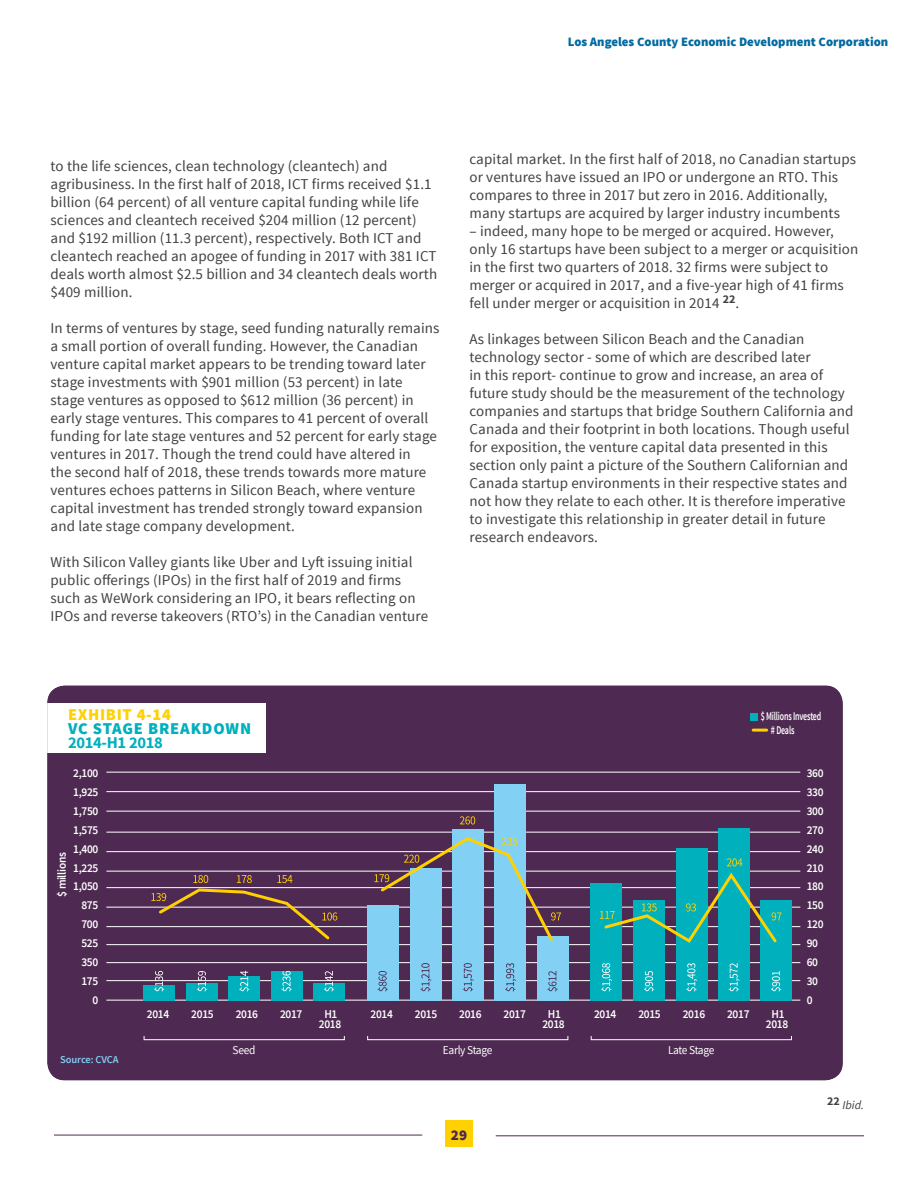
<style>
.page{position:relative;width:918px;height:1188px;background:#fff}
.page>*{position:absolute;margin:0;border:0;box-sizing:border-box;transform-origin:0 0}
.t1{font:900 16.5px "Source Sans Pro";letter-spacing:.05em;color:#00b0bd}
.t2{font:900 16.5px "Source Sans Pro";letter-spacing:.04em;color:#ffd100}
.t3{font:700 16.5px "Source Sans Pro";letter-spacing:-.02em;color:#00b0bd}
.t4{font:15px/18px "Source Sans Pro";letter-spacing:.01em;color:#414042}
.t5{font:900 15px "Source Sans Pro";color:#4e2951}
.t6{font:900 12.75px "Source Sans Pro";color:#006aa1}
.t7{font:600 12px/18.9px "Source Sans Pro";letter-spacing:-.03em;color:#fff;text-align:right;scale:.95 1}
.t8{font:12px "Source Sans Pro";letter-spacing:-.03em;color:#fff;scale:.95 1}
.t9{font:italic 12px "Source Sans Pro";color:#414042}
.t10{font:600 11.7px/13.5px "Source Sans Pro";letter-spacing:-.02em;color:#fff;scale:.68 1}
.t11{font:600 10.5px "Source Sans Pro";letter-spacing:-.01em;color:#82d1f5}
</style>
<div class="page">
<hr style="left:54px;top:1135px;width:368px;height:1px;background:#4e2951">
<hr style="left:496px;top:1135px;width:368px;height:1px;background:#4e2951">
<div style="left:445px;top:1120px;width:28px;height:27px;background:#ffd100"></div>
<div style="left:47px;top:685px;width:796px;height:396px;background:#4e2951"></div>
<div style="left:47px;top:703px;width:219px;height:50px;background:#fff"></div>
<hr style="left:106px;top:772px;width:694px;height:1px;background:#fff">
<hr style="left:106px;top:791px;width:694px;height:1px;background:#fff">
<hr style="left:106px;top:811px;width:694px;height:1px;background:#fff">
<hr style="left:106px;top:832px;width:694px;height:1px;background:#fff">
<hr style="left:106px;top:851px;width:694px;height:1px;background:#fff">
<hr style="left:106px;top:871px;width:694px;height:1px;background:#fff">
<hr style="left:106px;top:887px;width:694px;height:1px;background:#fff">
<hr style="left:106px;top:907px;width:694px;height:1px;background:#fff">
<hr style="left:106px;top:926px;width:694px;height:1px;background:#fff">
<hr style="left:106px;top:944px;width:694px;height:1px;background:#fff">
<hr style="left:106px;top:962px;width:694px;height:1px;background:#fff">
<hr style="left:106px;top:980px;width:694px;height:1px;background:#fff">
<hr style="left:106px;top:1000px;width:694px;height:1px;background:#fff">
<div style="left:750px;top:713px;width:8px;height:7px;background:#00b0bd"></div>
<hr style="left:753px;top:729px;width:14px;height:3px;background:#ffd100">
<div style="left:143px;top:985px;width:32px;height:16px;background:#00b0bd"></div>
<svg style="left:154px;top:971px;width:10px;height:21px"></svg>
<div style="left:144px;top:1036px;width:201px;height:4px;border:1px solid #fff"></div>
<div style="left:186px;top:983px;width:32px;height:18px;background:#00b0bd"></div>
<div style="left:229px;top:976px;width:31px;height:25px;background:#00b0bd"></div>
<div style="left:271px;top:971px;width:32px;height:30px;background:#00b0bd"></div>
<div style="left:313px;top:983px;width:32px;height:18px;background:#00b0bd"></div>
<svg style="left:197px;top:971px;width:10px;height:21px"></svg>
<svg style="left:239px;top:971px;width:10px;height:21px"></svg>
<svg style="left:282px;top:971px;width:10px;height:21px"></svg>
<svg style="left:324px;top:971px;width:10px;height:21px"></svg>
<div style="left:367px;top:905px;width:32px;height:96px;background:#82d1f5"></div>
<svg style="left:378px;top:971px;width:10px;height:21px"></svg>
<div style="left:367px;top:1036px;width:201px;height:4px;border:1px solid #fff"></div>
<div style="left:410px;top:868px;width:31px;height:133px;background:#82d1f5"></div>
<div style="left:452px;top:829px;width:32px;height:172px;background:#82d1f5"></div>
<div style="left:494px;top:784px;width:32px;height:217px;background:#82d1f5"></div>
<div style="left:537px;top:936px;width:31px;height:65px;background:#82d1f5"></div>
<svg style="left:420px;top:963px;width:11px;height:29px"></svg>
<svg style="left:463px;top:963px;width:11px;height:29px"></svg>
<svg style="left:505px;top:963px;width:11px;height:29px"></svg>
<svg style="left:547px;top:971px;width:11px;height:21px"></svg>
<div style="left:591px;top:883px;width:31px;height:118px;background:#00b0bd"></div>
<svg style="left:601px;top:963px;width:11px;height:29px"></svg>
<div style="left:591px;top:1036px;width:201px;height:4px;border:1px solid #fff"></div>
<div style="left:633px;top:900px;width:32px;height:101px;background:#00b0bd"></div>
<div style="left:676px;top:848px;width:31px;height:153px;background:#00b0bd"></div>
<div style="left:718px;top:828px;width:32px;height:173px;background:#00b0bd"></div>
<div style="left:760px;top:900px;width:32px;height:101px;background:#00b0bd"></div>
<svg style="left:644px;top:971px;width:10px;height:21px"></svg>
<svg style="left:686px;top:963px;width:11px;height:29px"></svg>
<svg style="left:729px;top:963px;width:11px;height:29px"></svg>
<svg style="left:771px;top:971px;width:10px;height:21px"></svg>
<svg style="left:151px;top:875px;width:186px;height:67px;background:#603c53"></svg>
<svg style="left:460px;top:816px;width:15px;height:9px"></svg>
<svg style="left:374px;top:835px;width:187px;height:108px"></svg>
<svg style="left:600px;top:858px;width:182px;height:87px"></svg>
<p class="t6" style="left:568px;top:34px;width:322px">Los Angeles County Economic Development Corporation</p>
<p class="t4" style="left:51px;top:158px;width:388px">to the life sciences, clean technology (cleantech) and agribusiness. In the first half of 2018, ICT firms received $1.1 billion (64 percent) of all venture capital funding while life sciences and cleantech received $204 million (12 percent) and $192 million (11.3 percent), respectively. Both ICT and cleantech reached an apogee of funding in 2017 with 381 ICT deals worth almost $2.5 billion and 34 cleantech deals worth $409 million.</p>
<p class="t4" style="left:51px;top:320px;width:391px">In terms of ventures by stage, seed funding naturally remains a small portion of overall funding. However, the Canadian venture capital market appears to be trending toward later stage investments with $901 million (53 percent) in late stage ventures as opposed to $612 million (36 percent) in early stage ventures. This compares to 41 percent of overall funding for late stage ventures and 52 percent for early stage ventures in 2017. Though the trend could have altered in<br>the second half of 2018, these trends towards more mature ventures echoes patterns in Silicon Beach, where venture capital investment has trended strongly toward expansion and late stage company development.</p>
<p class="t4" style="left:51px;top:554px;width:379px">With Silicon Valley giants like Uber and Lyft issuing initial public offerings (IPOs) in the first half of 2019 and firms such as WeWork considering an IPO, it bears reflecting on IPOs and reverse takeovers (RTO’s) in the Canadian venture</p>
<p class="t4" style="left:469px;top:150px;width:388px">capital market. In the first half of 2018, no Canadian startups or ventures have issued an IPO or undergone an RTO. This compares to three in 2017 but zero in 2016. Additionally, many startups are acquired by larger industry incumbents</p>
<p class="t4" style="left:469px;top:222px;width:390px">– indeed, many hope to be merged or acquired. However, only 16 startups have been subject to a merger or acquisition in the first two quarters of 2018. 32 firms were subject to merger or acquired in 2017, and a five-year high of 41 firms fell under merger or acquisition in 2014 <sup>22</sup>.</p>
<p class="t4" style="left:469px;top:330px;width:386px">As linkages between Silicon Beach and the Canadian technology sector - some of which are described later<br>in this report- continue to grow and increase, an area of future study should be the measurement of the technology companies and startups that bridge Southern California and Canada and their footprint in both locations. Though useful for exposition, the venture capital data presented in this section only paint a picture of the Southern Californian and Canada startup environments in their respective states and not how they relate to each other. It is therefore imperative to investigate this relationship in greater detail in future research endeavors.</p>
<p class="t2" style="left:68px;top:704px;width:105px">EXHIBIT 4-14</p>
<p class="t1" style="left:68px;top:717px;width:185px">VC STAGE BREAKDOWN</p>
<p class="t7" style="left:73px;top:764px;width:28px">2,100<br>1,925<br>1,750<br>1,575<br>1,400<br>1,225<br>1,050<br>875<br>700<br>525<br>350<br>175<br>0</p>
<p class="t7" style="left:807px;top:764px;width:19px;text-align:left">360<br>330<br>300<br>270<br>240<br>210<br>180<br>150<br>120<br>90<br>60<br>30<br>0</p>
<p class="t10" style="left:771px;top:710px;width:76px;text-indent:-10px">$ Millions Invested # Deals</p>
<p class="t3" style="left:68px;top:732px;width:96px">2014-H1 2018</p>
<p class="t7" style="left:53px;top:897px;width:48px;rotate:-90deg">$ millions</p>
<p class="t11" style="left:60px;top:1053px;width:60px">Source: CVCA</p>
<p class="t7" style="left:147px;top:1005px;width:25px">2014</p>
<p class="t7" style="left:191px;top:1005px;width:25px">2015</p>
<p class="t7" style="left:236px;top:1005px;width:25px">2016</p>
<p class="t7" style="left:280px;top:1005px;width:25px">2017</p>
<p class="t7" style="left:324px;top:1005px;width:15px">H1</p>
<p class="t8" style="left:233px;top:1042px;width:25px">Seed</p>
<p class="t7" style="left:319px;top:1015px;width:25px">2018</p>
<p class="t7" style="left:371px;top:1005px;width:25px">2014</p>
<p class="t7" style="left:415px;top:1005px;width:25px">2015</p>
<p class="t7" style="left:459px;top:1005px;width:25px">2016</p>
<p class="t7" style="left:504px;top:1005px;width:25px">2017</p>
<p class="t7" style="left:548px;top:1005px;width:15px">H1</p>
<p class="t8" style="left:443px;top:1042px;width:54px">Early Stage</p>
<p class="t7" style="left:542px;top:1015px;width:25px">2018</p>
<p class="t5" style="left:451px;top:1125px;width:18px">29</p>
<p class="t7" style="left:594px;top:1005px;width:25px">2014</p>
<p class="t7" style="left:638px;top:1005px;width:25px">2015</p>
<p class="t7" style="left:683px;top:1005px;width:25px">2016</p>
<p class="t7" style="left:727px;top:1005px;width:25px">2017</p>
<p class="t7" style="left:772px;top:1005px;width:15px">H1</p>
<p class="t8" style="left:668px;top:1042px;width:50px">Late Stage</p>
<p class="t7" style="left:766px;top:1015px;width:25px">2018</p>
<p class="t9" style="left:827px;top:1098px;width:38px"><sup>22</sup> Ibid.</p>
</div>
